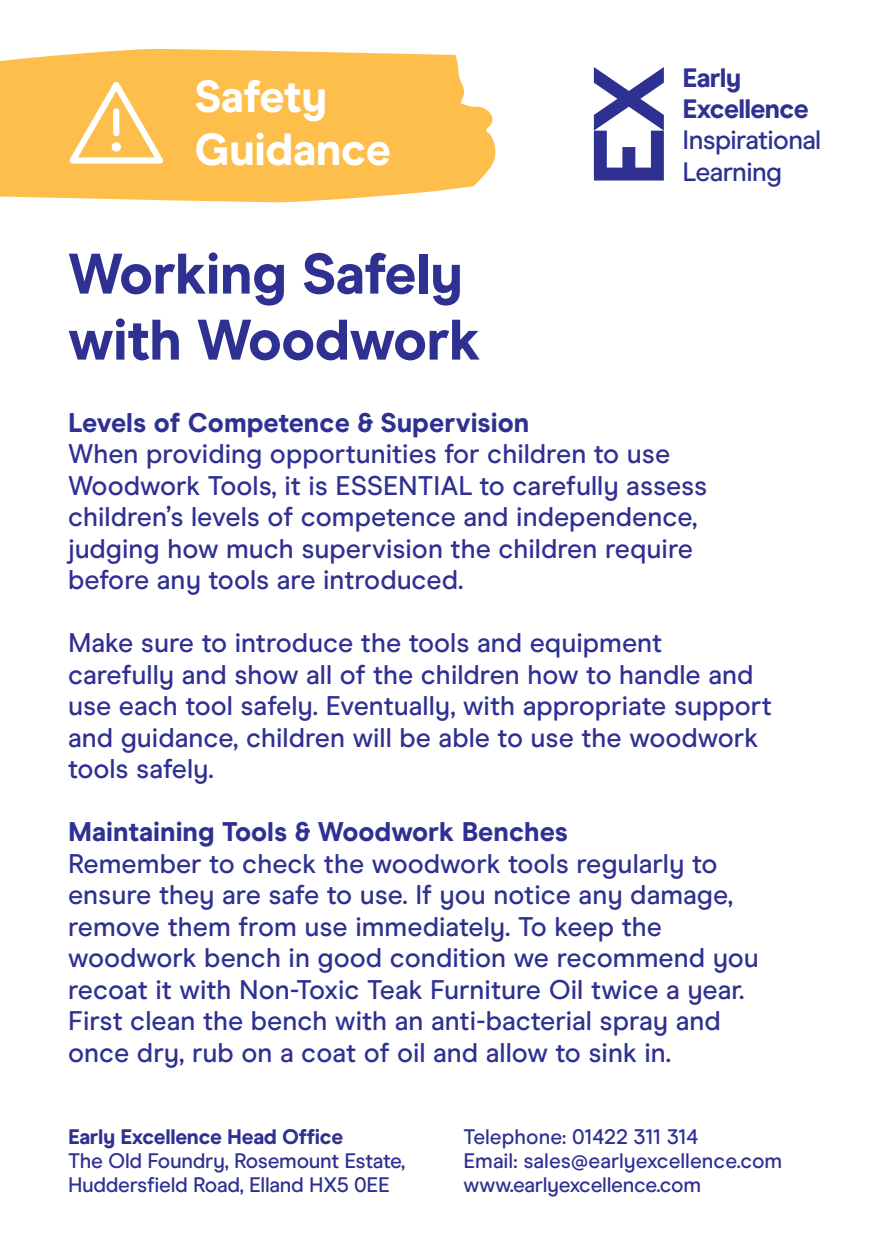
<style>
.page{position:relative;width:893px;height:1259px;background:#fff}
.page>*{position:absolute;margin:0;border:0;box-sizing:border-box;transform-origin:0 0}
.t1{font:800 57px "Modern Era";letter-spacing:-.01em;color:#2e3092}
.t2{font:800 45px/52.8px "Modern Era";letter-spacing:-.01em;color:#fff}
.t3{font:500 27px/31.5px "Modern Era";color:#2e3092}
.t4{font:800 27px "Modern Era";color:#2e3092}
.t5{font:500 26.7px/31.2px "Modern Era";letter-spacing:-.025em;color:#2e3092}
.t6{font:800 26.7px/31.2px "Modern Era";letter-spacing:-.025em;color:#2e3092}
.t7{font:500 21px "Modern Era";letter-spacing:-.015em;color:#2e3092}
.t8{font:800 21px "Modern Era";letter-spacing:-.015em;color:#2e3092}
</style>
<div class="page">
<svg style="left:0;top:49px;width:464px;height:51px;background:#fdc35b"></svg>
<svg style="left:0;top:100px;width:496px;height:102px;background:#fdc258"></svg>
<svg style="left:594px;top:67px;width:70px;height:113px"></svg>
<svg style="left:62px;top:76px;width:109px;height:91px"></svg>
<p class="t2" style="left:194px;top:70px;width:198px">Safety<br>Guidance</p>
<p class="t6" style="left:683px;top:62px;width:128px">Early<br>Excellence</p>
<p class="t5" style="left:683px;top:125px;width:140px">Inspirational<br>Learning</p>
<p class="t1" style="left:68px;top:240px;width:396px">Working Safely</p>
<p class="t1" style="left:68px;top:306px;width:414px">with Woodwork</p>
<p class="t4" style="left:68px;top:406px;width:463px">Levels of Competence &amp; Supervision</p>
<p class="t3" style="left:68px;top:438px;width:641px">When providing opportunities for children to use Woodwork Tools, it is ESSENTIAL to carefully assess children’s levels of competence and independence, judging how much supervision the children require before any tools are introduced.</p>
<p class="t3" style="left:68px;top:627px;width:705px">Make sure to introduce the tools and equipment carefully and show all of the children how to handle and use each tool safely. Eventually, with appropriate support and guidance, children will be able to use the woodwork tools safely.</p>
<p class="t4" style="left:68px;top:815px;width:501px">Maintaining Tools &amp; Woodwork Benches</p>
<p class="t3" style="left:68px;top:848px;width:692px">Remember to check the woodwork tools regularly to ensure they are safe to use. If you notice any damage, remove them from use immediately. To keep the woodwork bench in good condition we recommend you recoat it with Non-Toxic Teak Furniture Oil twice a year.<br>First clean the bench with an anti-bacterial spray and once dry, rub on a coat of oil and allow to sink in.</p>
<p class="t8" style="left:68px;top:1123px;width:277px">Early Excellence Head Office</p>
<p class="t7" style="left:68px;top:1148px;width:339px">The Old Foundry, Rosemount Estate,</p>
<p class="t7" style="left:68px;top:1172px;width:323px">Huddersfield Road, Elland HX5 0EE</p>
<p class="t7" style="left:463px;top:1124px;width:236px">Telephone: 01422 311 314</p>
<p class="t7" style="left:463px;top:1148px;width:320px">Email: sales@earlyexcellence.com</p>
<p class="t7" style="left:463px;top:1172px;width:239px">www.earlyexcellence.com</p>
</div>
